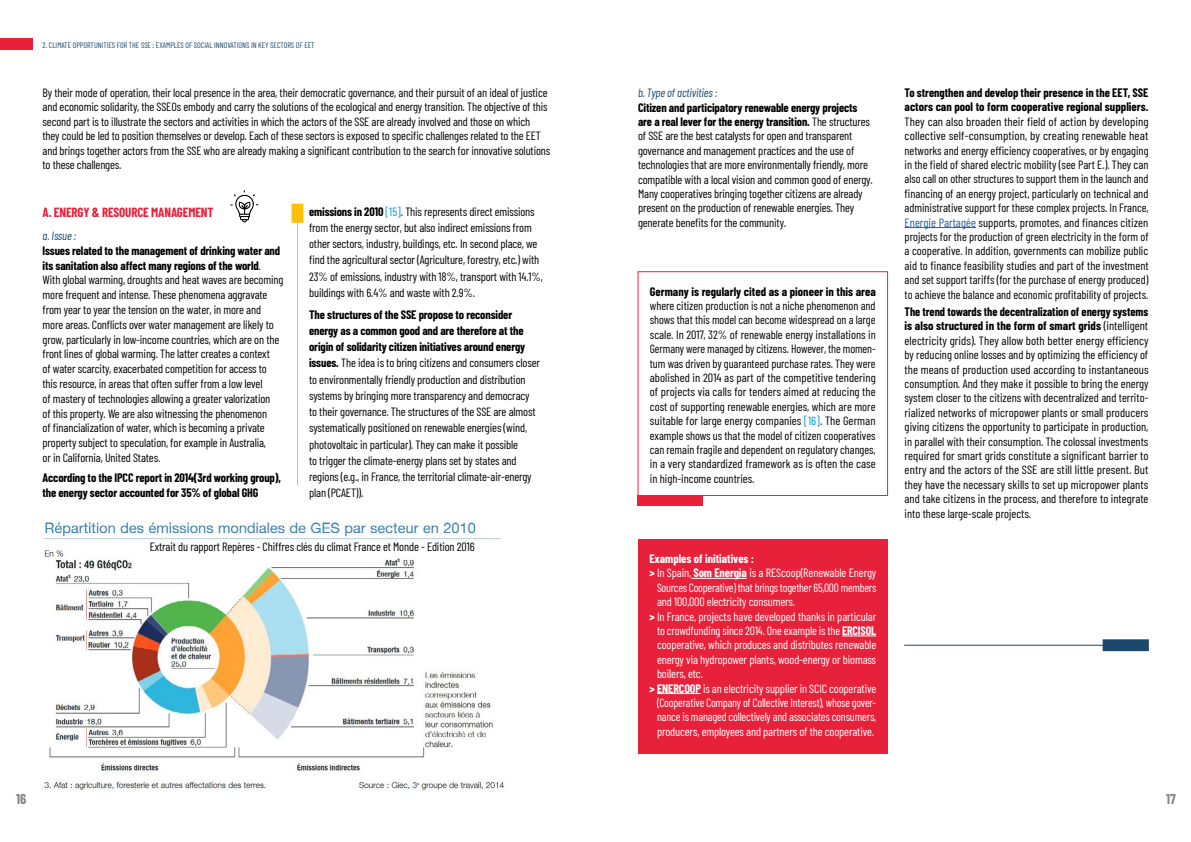
<style>
.page{position:relative;width:1191px;height:842px;background:#fff}
.page>*{position:absolute;margin:0;border:0;box-sizing:border-box;transform-origin:0 0}
.t1{font:700 14px "Barlow Condensed";color:#878787}
.t2{font:700 13px "Barlow Condensed";letter-spacing:-.01em;color:#e8213b}
.t3{font:12px/14.4px "Barlow Condensed";letter-spacing:-.01em;color:#000}
.t4{font:12px "Barlow Condensed";letter-spacing:-.01em;color:#fff}
.t5{font:700 12px/14.8px "Barlow Condensed";color:#000}
.t6{font:12px "Barlow Condensed";letter-spacing:-.01em;color:#fff;scale:.96 1}
.t7{font:italic 12px "Barlow Condensed";letter-spacing:-.01em;color:#1a476b}
.t8{font:700 12px "Barlow Condensed";color:#fff}
.t9{font:8px "Barlow Condensed";color:#1a476b}
.s1{font-weight:700}
.s2{color:#0a96d9}
.s3{color:#275b9b}
</style>
<div class="page">
<img style="left:43px;top:520px;width:461px;height:271px">
<hr style="left:904px;top:227px;width:72px;height:1px;background:#275b9b">
<svg style="left:291px;top:204px;width:12px;height:281px"></svg>
<div style="left:0;top:38px;width:33px;height:12px;background:#e8213b"></div>
<div style="left:637px;top:271px;width:251px;height:225px;border:1px solid #e8213b"></div>
<div style="left:638px;top:540px;width:249px;height:214px;background:#e8213b"></div>
<hr style="left:691px;top:578px;width:56px;height:1px;background:#fff">
<hr style="left:842px;top:636px;width:34px;height:1px;background:#fff">
<hr style="left:657px;top:693px;width:44px;height:1px;background:#fff">
<svg style="left:904px;top:639px;width:244px;height:12px"></svg>
<div style="left:637px;top:495px;width:66px;height:11px;background:#e8213b"></div>
<svg style="left:230px;top:190px;width:28px;height:32px"></svg>
<p class="t9" style="left:43px;top:39px;width:274px">2. CLIMATE OPPORTUNITIES FOR THE SSE : EXAMPLES OF SOCIAL INNOVATIONS IN KEY SECTORS OF EET</p>
<p class="t3" style="left:43px;top:85px;width:509px">By their mode of operation, their local presence in the area, their democratic governance, and their pursuit of an ideal of justice and economic solidarity, the SSEOs embody and carry the solutions of the ecological and energy transition. The objective of this second part is to illustrate the sectors and activities in which the actors of the SSE are already involved and those on which<br>they could be led to position themselves or develop. Each of these sectors is exposed to specific challenges related to the EET and brings together actors from the SSE who are already making a significant contribution to the search for innovative solutions to these challenges.</p>
<p class="t2" style="left:43px;top:203px;width:173px">A. ENERGY &amp; RESOURCE MANAGEMENT</p>
<p class="t7" style="left:43px;top:227px;width:35px">a. Issue :</p>
<p class="t3" style="left:43px;top:242px;width:242px;line-height:14.8px"><span class="s1">Issues related to the management of drinking water and its sanitation also affect many regions of the world</span>.<br>With global warming, droughts and heat waves are becoming more frequent and intense. These phenomena aggravate from year to year the tension on the water, in more and more areas. Conflicts over water management are likely to grow, particularly in low-income countries, which are on the front lines of global warming. The latter creates a context<br>of water scarcity, exacerbated competition for access to this resource, in areas that often suffer from a low level<br>of mastery of technologies allowing a greater valorization<br>of this property. We are also witnessing the phenomenon<br>of financialization of water, which is becoming a private property subject to speculation, for example in Australia,<br>or in California, United States.</p>
<p class="t5" style="left:43px;top:470px;width:240px">According to the IPCC report in 2014(3rd working group), the energy sector accounted for 35% of global GHG</p>
<p class="t3" style="left:309px;top:202px;width:235px;line-height:16.2px"><span class="s1">emissions in 2010</span> <span class="s2">[15]</span>. This represents direct emissions from the energy sector, but also indirect emissions from other sectors, industry, buildings, etc. In second place, we find the agricultural sector (Agriculture, forestry, etc.) with 23% of emissions, industry with 18%, transport with 14.1%, buildings with 6.4% and waste with 2.9%.</p>
<p class="t3" style="left:309px;top:305px;width:232px;line-height:16.2px"><span class="s1">The structures of the SSE propose to reconsider energy as a common good and are therefore at the origin of solidarity citizen initiatives around energy issues.</span> The idea is to bring citizens and consumers closer to environmentally friendly production and distribution systems by bringing more transparency and democracy to their governance. The structures of the SSE are almost systematically positioned on renewable energies (wind, photovoltaic in particular). They can make it possible<br>to trigger the climate-energy plans set by states and regions (e.g., in France, the territorial climate-air-energy plan (PCAET)).</p>
<p class="t3" style="left:150px;top:538px;width:326px">Extrait du rapport Repères - Chiffres clés du climat France et Monde - Edition 2016</p>
<p class="t7" style="left:638px;top:84px;width:81px">b. Type of activities :</p>
<p class="t3" style="left:638px;top:99px;width:236px"><span class="s1">Citizen and participatory renewable energy projects are a real lever for the energy transition.</span> The structures of SSE are the best catalysts for open and transparent governance and management practices and the use of technologies that are more environmentally friendly, more compatible with a local vision and common good of energy.<br>Many cooperatives bringing together citizens are already present on the production of renewable energies. They generate benefits for the community.</p>
<p class="t5" style="left:650px;top:283px;width:227px">Germany is regularly cited as a pioneer in this area</p>
<p class="t3" style="left:650px;top:298px;width:227px;text-align:justify">where citizen production is not a niche phenomenon and shows that this model can become widespread on a large scale. In 2017, 32% of renewable energy installations in Germany were managed by citizens. However, the momen&shy;tum was driven by guaranteed purchase rates. They were abolished in 2014 as part of the competitive tendering of projects via calls for tenders aimed at reducing the cost of supporting renewable energies, which are more suitable for large energy companies <span class="s2">[16]</span>. The German example shows us that the model of citizen cooperatives can remain fragile and dependent on regulatory changes, in a very standardized framework as is often the case in high-income countries.</p>
<p class="t8" style="left:649px;top:550px;width:106px">Examples of initiatives :</p>
<p class="t4" style="left:649px;top:564px;width:228px"><span class="s1">&gt;</span> In Spain, <span class="s1">Som Energia</span> is a REScoop(Renewable Energy</p>
<p class="t6" style="left:657px;top:579px;width:230px">Sources Cooperative) that brings together 65,000 members</p>
<p class="t4" style="left:657px;top:593px;width:140px">and 100,000 electricity consumers.</p>
<p class="t4" style="left:649px;top:608px;width:228px"><span class="s1">&gt;</span> In France, projects have developed thanks in particular</p>
<p class="t4" style="left:657px;top:622px;width:221px">to crowdfunding since 2014. One example is the <span class="s1">ERCISOL</span></p>
<p class="t4" style="left:657px;top:636px;width:221px">cooperative, which produces and distributes renewable</p>
<p class="t4" style="left:657px;top:651px;width:221px">energy via hydropower plants, wood-energy or biomass</p>
<p class="t4" style="left:657px;top:665px;width:47px">boilers, etc.</p>
<p class="t4" style="left:649px;top:680px;width:228px"><span class="s1">&gt; ENERCOOP</span> is an electricity supplier in SCIC cooperative</p>
<p class="t6" style="left:657px;top:694px;width:230px">(Cooperative Company of Collective Interest), whose gover-</p>
<p class="t4" style="left:657px;top:708px;width:221px">nance is managed collectively and associates consumers,</p>
<p class="t4" style="left:657px;top:723px;width:218px">producers, employees and partners of the cooperative.</p>
<p class="t5" style="left:904px;top:85px;width:245px;line-height:14.4px">To strengthen and develop their presence in the EET, SSE actors can pool to form cooperative regional suppliers.</p>
<p class="t3" style="left:904px;top:113px;width:246px;text-align:justify">They can also broaden their field of action by developing collective self-consumption, by creating renewable heat networks and energy efficiency cooperatives, or by engaging in the field of shared electric mobility (see Part E.). They can also call on other structures to support them in the launch and financing of an energy project, particularly on technical and administrative support for these complex projects. In France, <span class="s3">Energie Partagée</span> supports, promotes, and finances citizen projects for the production of green electricity in the form of a cooperative. In addition, governments can mobilize public aid to finance feasibility studies and part of the investment and set support tariffs (for the purchase of energy produced) to achieve the balance and economic profitability of projects.</p>
<p class="t3" style="left:904px;top:303px;width:245px;text-align:justify"><span class="s1">The trend towards the decentralization of energy systems is also structured in the form of smart grids</span> (intelligent electricity grids). They allow both better energy efficiency by reducing online losses and by optimizing the efficiency of the means of production used according to instantaneous consumption. And they make it possible to bring the energy system closer to the citizens with decentralized and territo&shy;rialized networks of micropower plants or small producers giving citizens the opportunity to participate in production, in parallel with their consumption. The colossal investments required for smart grids constitute a significant barrier to entry and the actors of the SSE are still little present. But they have the necessary skills to set up micropower plants and take citizens in the process, and therefore to integrate into these large-scale projects.</p>
<p class="t1" style="left:16px;top:789px;width:12px">16</p>
<p class="t1" style="left:1166px;top:789px;width:11px">17</p>
</div>
